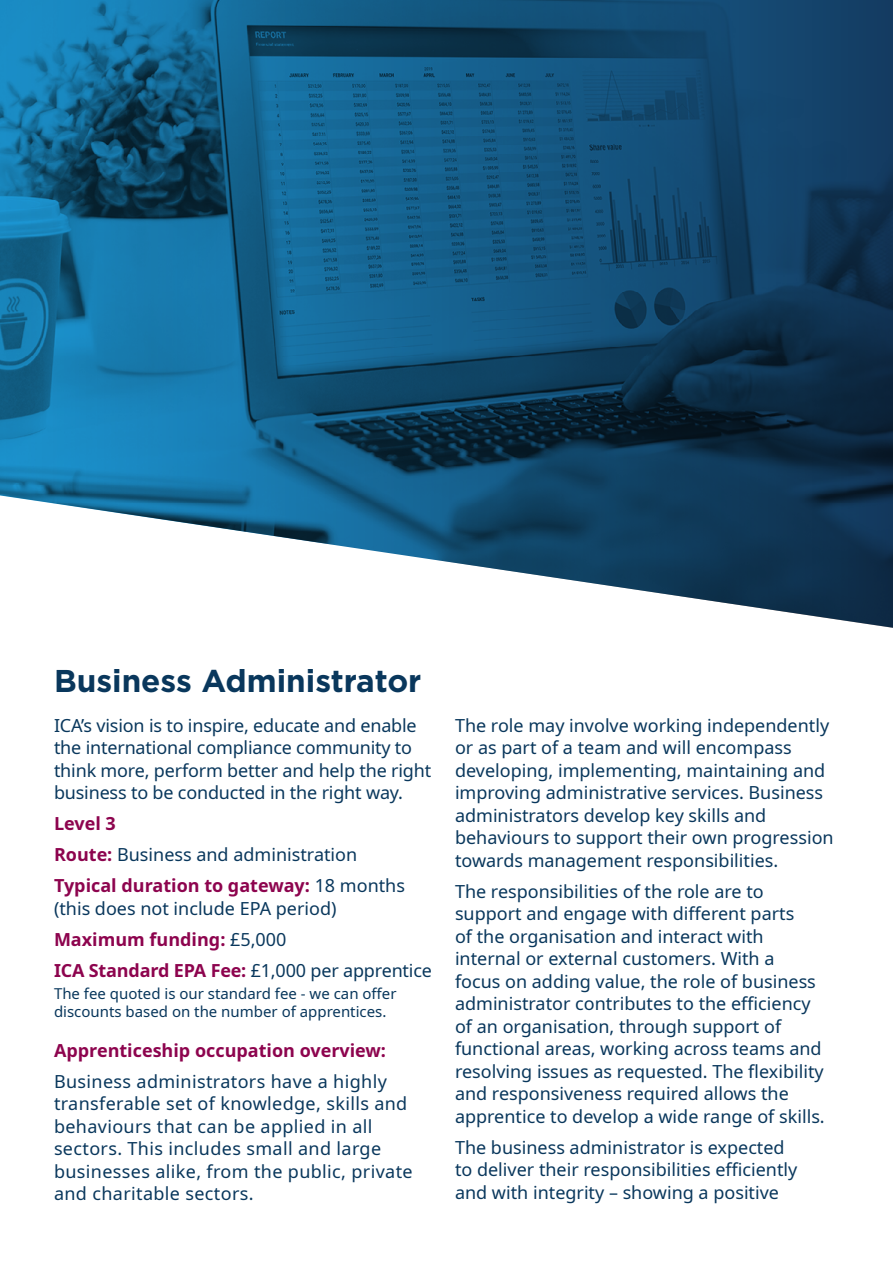
<style>
.page{position:relative;width:893px;height:1263px;background:#fff}
.page>*{position:absolute;margin:0;border:0;box-sizing:border-box;transform-origin:0 0}
.t1{font:700 31.5px "Gotham";color:#09375c}
.t2{font:18px/22.5px "Noto Sans";color:#09375c}
.t3{font:18px/22.5px "Noto Sans";letter-spacing:.02em;color:#09375c}
.t4{font:700 18px "Noto Sans";color:#8d044e}
.t5{font:15px/18px "Noto Sans";color:#09375c}
.s1{font-weight:700;color:#8d044e}
.s2{font-weight:400;color:#09375c}
</style>
<div class="page">
<svg style="left:0;top:0;width:893px;height:628px;background:#2b6487"></svg>
<p class="t1" style="left:54px;top:660px;width:369px">Business Administrator</p>
<p class="t2" style="left:54px;top:714px;width:379px">ICA’s vision is to inspire, educate and enable the international compliance community to think more, perform better and help the right business to be conducted in the right way.</p>
<p class="t4" style="left:54px;top:811px;width:63px">Level 3</p>
<p class="t2" style="left:54px;top:844px;width:305px"><span class="s1">Route:</span> Business and administration</p>
<p class="t2" style="left:54px;top:875px;width:353px"><span class="s1">Typical duration to gateway:</span> 18 months (this does not include EPA period)</p>
<p class="t4" style="left:54px;top:926px;width:234px">Maximum funding: <span class="s2">£5,000</span></p>
<p class="t2" style="left:54px;top:959px;width:379px"><span class="s1">ICA Standard EPA Fee:</span> £1,000 per apprentice</p>
<p class="t5" style="left:54px;top:985px;width:344px">The fee quoted is our standard fee - we can offer discounts based on the number of apprentices.</p>
<h2 class="t4" style="left:54px;top:1037px;width:334px">Apprenticeship occupation overview:</h2>
<p class="t3" style="left:54px;top:1070px;width:360px">Business administrators have a highly transferable set of knowledge, skills and behaviours that can be applied in all sectors. This includes small and large businesses alike, from the public, private and charitable sectors.</p>
<p class="t2" style="left:455px;top:714px;width:380px">The role may involve working independently or as part of a team and will encompass developing, implementing, maintaining and improving administrative services. Business administrators develop key skills and behaviours to support their own progression towards management responsibilities.</p>
<p class="t2" style="left:455px;top:880px;width:371px">The responsibilities of the role are to support and engage with different parts<br>of the organisation and interact with internal or external customers. With a<br>focus on adding value, the role of business administrator contributes to the efficiency of an organisation, through support of functional areas, working across teams and resolving issues as requested. The flexibility and responsiveness required allows the apprentice to develop a wide range of skills.</p>
<p class="t2" style="left:455px;top:1136px;width:344px">The business administrator is expected to deliver their responsibilities efficiently and with integrity – showing a positive</p>
</div>
